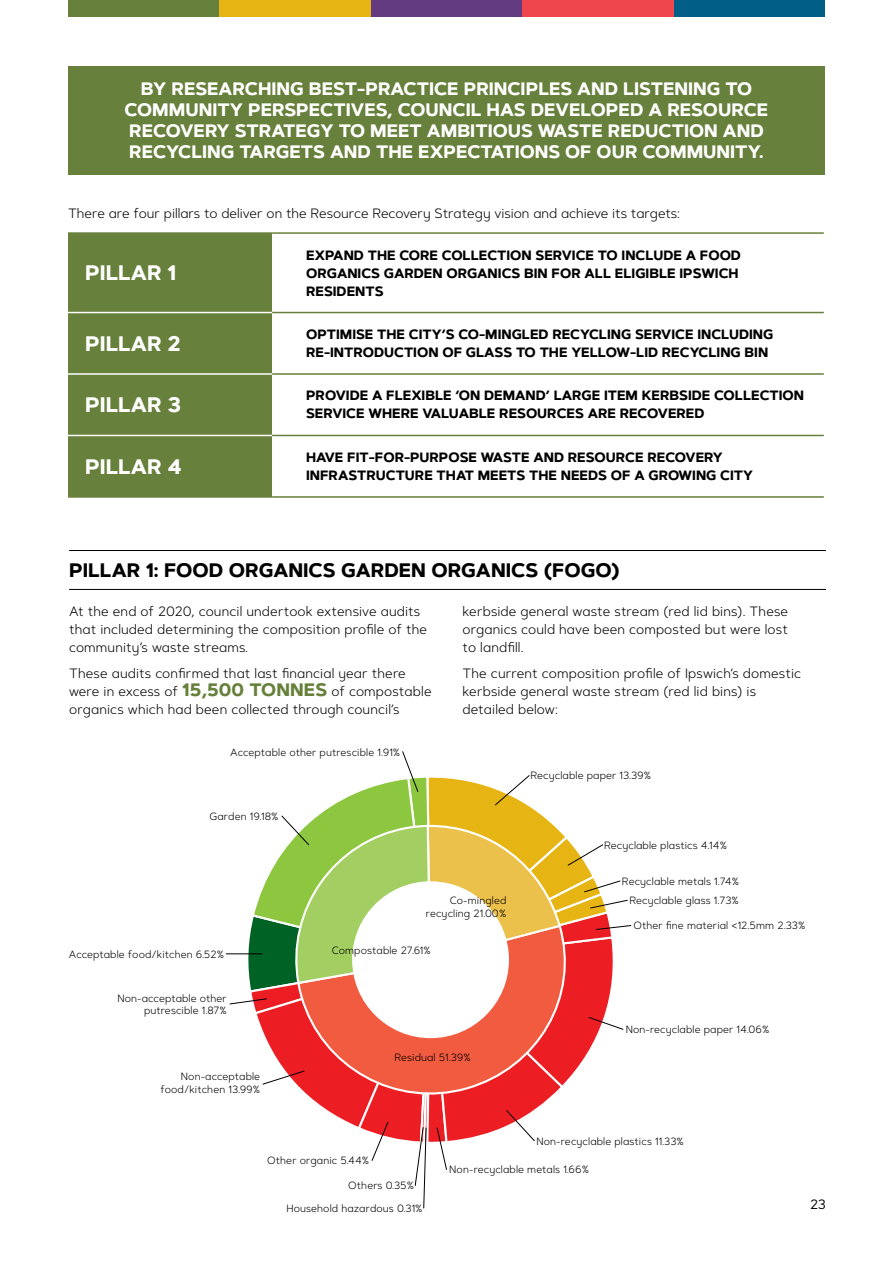
<style>
.page{position:relative;width:893px;height:1263px;background:#fff}
.page>*{position:absolute;margin:0;border:0;box-sizing:border-box;transform-origin:0 0}
.t1{font:700 21px "Artegra Sans Alt";color:#fff}
.t2{font:700 19.5px "Artegra Sans Alt";color:#000}
.t3{font:700 18px/21px "Artegra Sans Alt";color:#fff;text-align:center}
.t4{font:300 13.5px/18px "Artegra Sans Alt";letter-spacing:.01em;color:#000}
.t5{font:700 13.5px/18px "Artegra Sans Alt";color:#000}
.t6{font:13.5px "Artegra Sans Alt";color:#000}
.t7{font:300 10.5px/12.6px "Artegra Sans Alt";letter-spacing:.01em;color:#000;text-align:right}
.s1{font-weight:700;font-size:18px;color:#67803b}
</style>
<div class="page">
<div style="left:68px;top:234px;width:204px;height:262px;background:#67803b"></div>
<svg style="left:272px;top:311px;width:552px;height:126px"></svg>
<hr style="left:68px;top:312px;width:204px;height:1px;background:#fff">
<hr style="left:68px;top:373px;width:204px;height:2px;background:#fff">
<hr style="left:68px;top:435px;width:204px;height:1px;background:#fff">
<hr style="left:68px;top:232px;width:204px;height:2px;background:#67803b">
<hr style="left:68px;top:496px;width:204px;height:2px;background:#67803b">
<hr style="left:272px;top:232px;width:552px;height:2px;background:#67803b">
<hr style="left:272px;top:312px;width:552px;height:1px;background:#67803b">
<hr style="left:272px;top:373px;width:552px;height:2px;background:#67803b">
<hr style="left:272px;top:435px;width:552px;height:1px;background:#67803b">
<hr style="left:272px;top:496px;width:552px;height:2px;background:#67803b">
<hr style="left:69px;top:550px;width:757px;height:1px;background:#000">
<hr style="left:69px;top:589px;width:757px;height:1px;background:#000">
<svg style="left:229px;top:751px;width:403px;height:458px"></svg>
<hr style="left:226px;top:953px;width:36px;height:1px;background:#000">
<div style="left:68px;top:66px;width:757px;height:108px;background:#67803b"></div>
<div style="left:674px;top:0;width:151px;height:17px;background:#005e87"></div>
<div style="left:68px;top:0;width:151px;height:17px;background:#67803b"></div>
<div style="left:371px;top:0;width:151px;height:17px;background:#633b81"></div>
<div style="left:219px;top:0;width:152px;height:17px;background:#e7b513"></div>
<div style="left:522px;top:0;width:152px;height:17px;background:#ef464e"></div>
<h3 class="t3" style="left:125px;top:79px;width:645px">BY RESEARCHING BEST-PRACTICE PRINCIPLES AND LISTENING TO COMMUNITY PERSPECTIVES, COUNCIL HAS DEVELOPED A RESOURCE RECOVERY STRATEGY TO MEET AMBITIOUS WASTE REDUCTION AND RECYCLING TARGETS AND THE EXPECTATIONS OF OUR COMMUNITY.</h3>
<p class="t4" style="left:68px;top:204px;width:614px">There are four pillars to deliver on the Resource Recovery Strategy vision and achieve its targets:</p>
<h1 class="t1" style="left:85px;top:257px;width:93px">PILLAR 1</h1>
<p class="t5" style="left:306px;top:246px;width:436px">EXPAND THE CORE COLLECTION SERVICE TO INCLUDE A FOOD<br>ORGANICS GARDEN ORGANICS BIN FOR ALL ELIGIBLE IPSWICH<br>RESIDENTS</p>
<h1 class="t1" style="left:85px;top:328px;width:97px">PILLAR 2</h1>
<p class="t5" style="left:306px;top:326px;width:469px">OPTIMISE THE CITY’S CO-MINGLED RECYCLING SERVICE INCLUDING<br>RE-INTRODUCTION OF GLASS TO THE YELLOW-LID RECYCLING BIN</p>
<h1 class="t1" style="left:85px;top:389px;width:98px">PILLAR 3</h1>
<p class="t5" style="left:306px;top:387px;width:499px">PROVIDE A FLEXIBLE ‘ON DEMAND’ LARGE ITEM KERBSIDE COLLECTION<br>SERVICE WHERE VALUABLE RESOURCES ARE RECOVERED</p>
<h1 class="t1" style="left:85px;top:451px;width:98px">PILLAR 4</h1>
<p class="t5" style="left:306px;top:448px;width:448px">HAVE FIT-FOR-PURPOSE WASTE AND RESOURCE RECOVERY<br>INFRASTRUCTURE THAT MEETS THE NEEDS OF A GROWING CITY</p>
<h2 class="t2" style="left:69px;top:556px;width:552px">PILLAR 1: FOOD ORGANICS GARDEN ORGANICS (FOGO)</h2>
<p class="t4" style="left:69px;top:602px;width:359px">At the end of 2020, council undertook extensive audits that included determining the composition profile of the community’s waste streams.</p>
<p class="t4" style="left:69px;top:664px;width:364px">These audits confirmed that last financial year there were in excess of <span class="s1">15,500 TONNES</span> of compostable organics which had been collected through council’s</p>
<p class="t4" style="left:462px;top:602px;width:327px;text-align:justify">kerbside general waste stream (red lid bins). These organics could have been composted but were lost to landfill.</p>
<p class="t4" style="left:462px;top:664px;width:340px">The current composition profile of Ipswich’s domestic kerbside general waste stream (red lid bins) is detailed below:</p>
<p class="t7" style="left:230px;top:745px;width:171px">Acceptable other putrescible 1.91%</p>
<p class="t7" style="left:210px;top:810px;width:70px">Garden 19.18%</p>
<p class="t7" style="left:69px;top:947px;width:157px">Acceptable food/kitchen 6.52%</p>
<p class="t7" style="left:117px;top:991px;width:111px">Non-acceptable other putrescible 1.87%</p>
<p class="t7" style="left:160px;top:1070px;width:101px">Non-acceptable food/kitchen 13.99%</p>
<p class="t7" style="left:426px;top:894px;width:82px">Co-mingled recycling 21.00%</p>
<p class="t7" style="left:332px;top:944px;width:101px">Compostable 27.61%</p>
<p class="t7" style="left:394px;top:1050px;width:78px">Residual 51.39%</p>
<p class="t7" style="left:530px;top:769px;width:122px">Recyclable paper 13.39%</p>
<p class="t7" style="left:604px;top:838px;width:125px">Recyclable plastics 4.14%</p>
<p class="t7" style="left:622px;top:871px;width:119px;line-height:19.4px">Recyclable metals 1.74%<br>Recyclable glass 1.73%</p>
<p class="t7" style="left:633px;top:919px;width:174px">Other fine material &lt;12.5mm 2.33%</p>
<p class="t7" style="left:626px;top:1023px;width:145px">Non-recyclable paper 14.06%</p>
<p class="t7" style="left:267px;top:1154px;width:104px">Other organic 5.44%</p>
<p class="t7" style="left:286px;top:1174px;width:138px;line-height:22.5px;text-align:left;text-indent:62px">Others 0.35%<br>Household hazardous 0.31%</p>
<p class="t7" style="left:536px;top:1134px;width:149px">Non-recyclable plastics 11.33%</p>
<p class="t7" style="left:449px;top:1163px;width:141px">Non-recyclable metals 1.66%</p>
<p class="t6" style="left:810px;top:1195px;width:18px">23</p>
</div>
